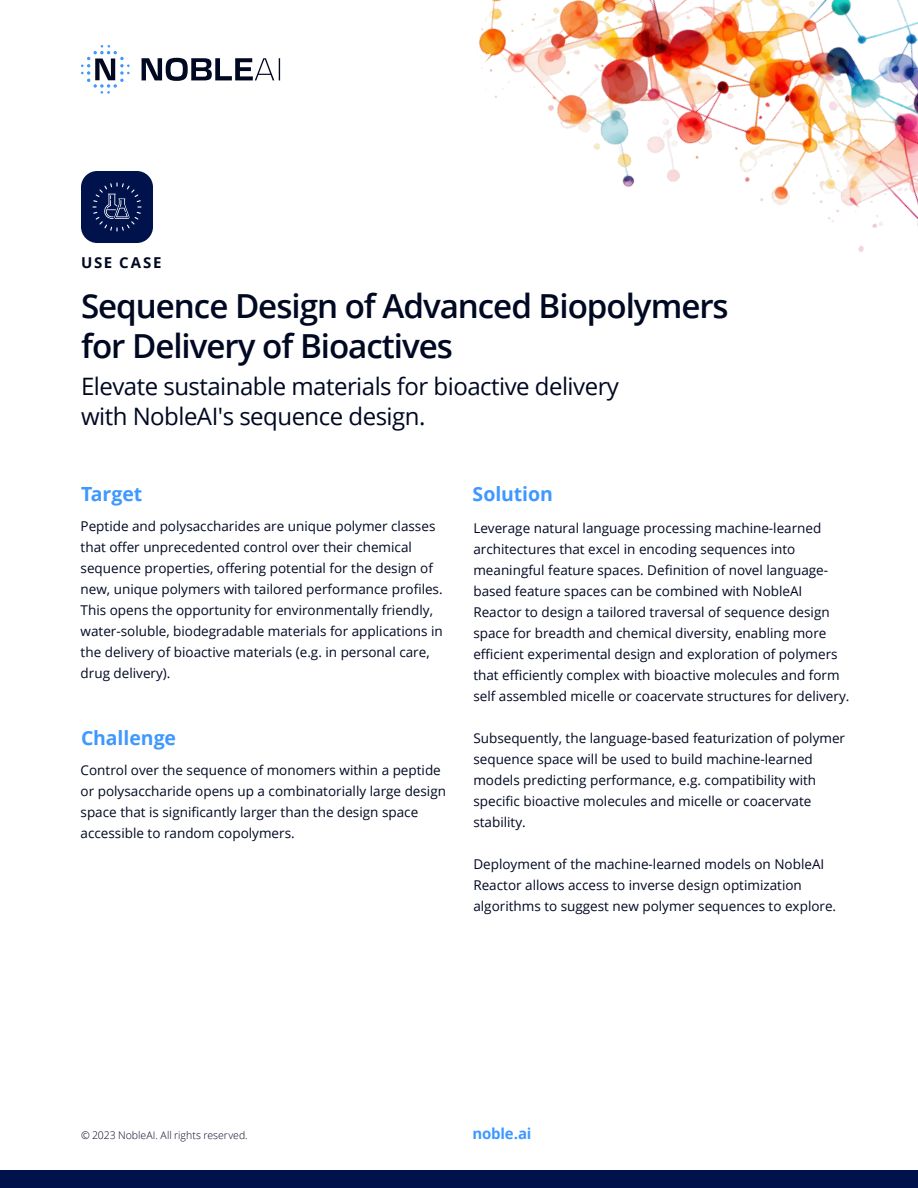
<style>
.page{position:relative;width:918px;height:1188px;background:#fff}
.page>*{position:absolute;margin:0;border:0;box-sizing:border-box;transform-origin:0 0}
.t1{font:600 33.15px/40px "Open Sans";letter-spacing:-.03em;color:#000822}
.t2{font:24px "Open Sans";letter-spacing:-.02em;color:#000822}
.t3{font:700 19.5px "Open Sans";letter-spacing:-.005em;color:#3f98ff}
.t4{font:700 15px "Open Sans";letter-spacing:-.015em;color:#3f98ff}
.t5{font:700 15px "Open Sans";letter-spacing:.115em;color:#000822}
.t6{font:13.5px/21px "Open Sans";color:#000822}
.t7{font:300 10.5px "Open Sans";color:#000822}
</style>
<div class="page">
<div style="left:0;top:1170px;width:918px;height:18px;background:#00124c"></div>
<svg style="left:81px;top:45px;width:49px;height:49px"></svg>
<svg style="left:142px;top:58px;width:138px;height:23px"></svg>
<img style="left:479px;top:0;width:439px;height:252px">
<svg style="left:479px;top:54px;width:12px;height:27px"></svg>
<div style="left:81px;top:171px;width:72px;height:72px;background:#00124c;border-radius:16px"></div>
<svg style="left:92px;top:182px;width:50px;height:50px"></svg>
<p class="t5" style="left:81px;top:252px;width:82px">USE CASE</p>
<h1 class="t1" style="left:81px;top:285px;width:649px">Sequence Design of Advanced Biopolymers for Delivery of Bioactives</h1>
<h2 class="t2" style="left:81px;top:370px;width:540px">Elevate sustainable materials for bioactive delivery</h2>
<h2 class="t2" style="left:81px;top:400px;width:346px">with NobleAI's sequence design.</h2>
<h3 class="t3" style="left:81px;top:480px;width:63px">Target</h3>
<p class="t6" style="left:81px;top:515px;width:364px">Peptide and polysaccharides are unique polymer classes that offer unprecedented control over their chemical sequence properties, offering potential for the design of new, unique polymers with tailored performance profiles.<br>This opens the opportunity for environmentally friendly, water-soluble, biodegradable materials for applications in the delivery of bioactive materials (e.g. in personal care, drug delivery).</p>
<h3 class="t3" style="left:81px;top:724px;width:97px">Challenge</h3>
<p class="t6" style="left:81px;top:759px;width:367px">Control over the sequence of monomers within a peptide or polysaccharide opens up a combinatorially large design space that is significantly larger than the design space accessible to random copolymers.</p>
<h3 class="t3" style="left:472px;top:480px;width:82px">Solution</h3>
<p class="t6" style="left:473px;top:517px;width:378px">Leverage natural language processing machine-learned architectures that excel in encoding sequences into meaningful feature spaces. Definition of novel language&shy;based feature spaces can be combined with NobleAI Reactor to design a tailored traversal of sequence design space for breadth and chemical diversity, enabling more efficient experimental design and exploration of polymers that efficiently complex with bioactive molecules and form self assembled micelle or coacervate structures for delivery.</p>
<p class="t6" style="left:473px;top:727px;width:373px">Subsequently, the language-based featurization of polymer sequence space will be used to build machine-learned models predicting performance, e.g. compatibility with specific bioactive molecules and micelle or coacervate stability.</p>
<p class="t6" style="left:473px;top:853px;width:364px">Deployment of the machine-learned models on NobleAI<br>Reactor allows access to inverse design optimization algorithms to suggest new polymer sequences to explore.</p>
<p class="t7" style="left:81px;top:1127px;width:168px">© 2023 NobleAI. All rights reserved.</p>
<p class="t4" style="left:472px;top:1122px;width:60px">noble.ai</p>
</div>
